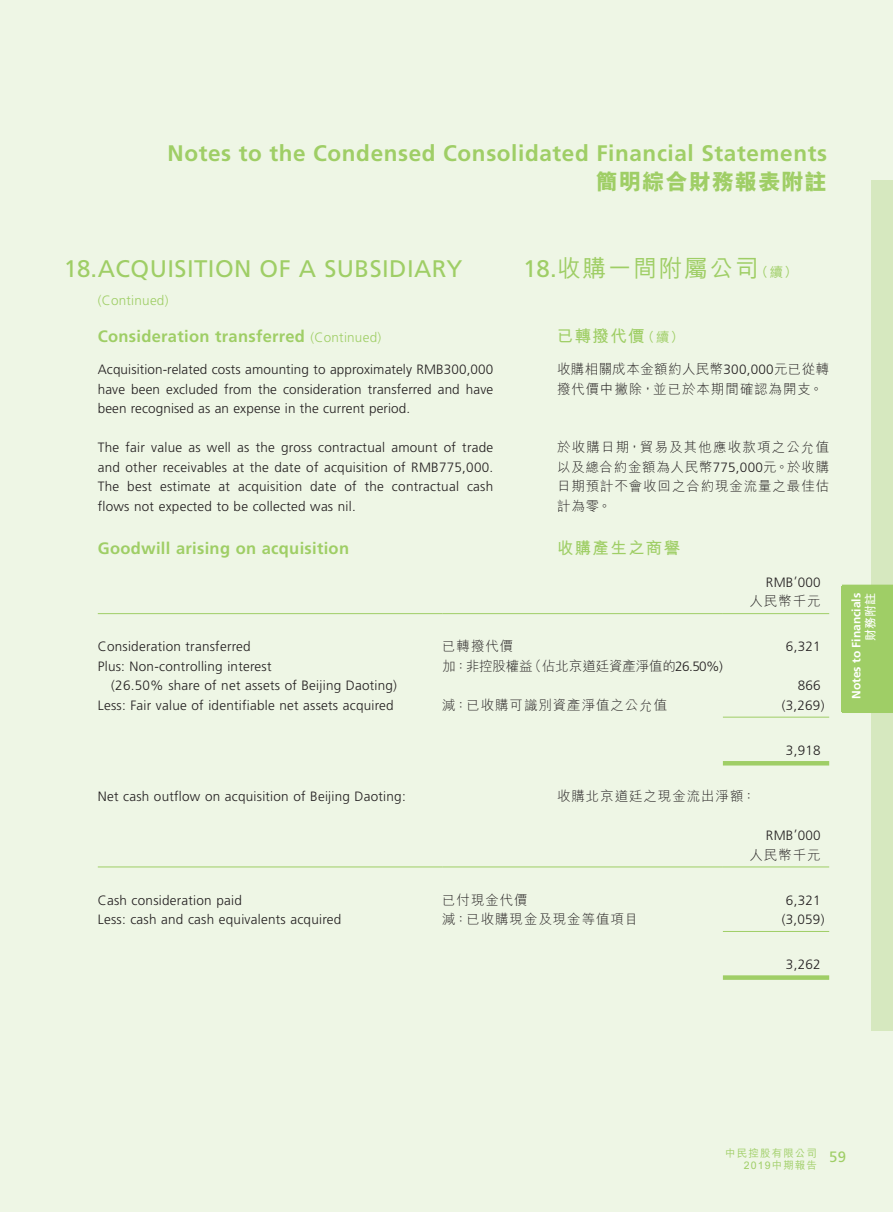
<style>
.page{position:relative;width:893px;height:1212px;background:#eef6e5}
.page>*{position:absolute;margin:0;border:0;box-sizing:border-box;transform-origin:0 0}
.t1{font:24px "Frutiger LT Std";letter-spacing:.02em;color:#9fce66}
.t2{font:24px "M Hei HK Medium E Ten B5 H";letter-spacing:.06em;color:#9fce66}
.t3{font:700 22.5px "Frutiger LT Std";letter-spacing:.03em;color:#9fce66}
.t4{font:22.5px "M Hei HK Xbold E Ten B5 H";letter-spacing:.03em;color:#9fce66}
.t5{font:700 16.5px "Frutiger LT Std";letter-spacing:.02em;color:#9fce66}
.t6{font:16.5px "M Hei HK Bold E Ten B5 H";letter-spacing:.08em;color:#9fce66}
.t7{font:15px "Frutiger LT Std";color:#9fce66}
.t8{font:300 13.5px/19.5px "Frutiger LT Std";letter-spacing:.02em;color:#231f20;text-align:justify}
.t9{font:13.5px/19.5px "M Hei HK Light E Ten B5 H";letter-spacing:.07em;color:#231f20}
.t10{font:13.5px "M Hei HK Light E Ten B5 H";letter-spacing:-.01em;color:#231f20}
.t11{font:300 13.5px "Frutiger LT Std";letter-spacing:.02em;color:#9fce66}
.t12{font:700 12px "Frutiger LT Std";color:#fff}
.t13{font:12px "M Hei HK Bold E Ten B5 H";color:#fff}
.t14{font:10.5px/12.6px "M Hei HK Medium E Ten B5 H";letter-spacing:.11em;color:#9fce66;text-align:right}
.s1{font-weight:300;font-size:13.5px}
.s2{font-family:"Frutiger LT Std"}
.s3{font-size:13.5px}
.s4{font-family:"M Hei HK Medium E Ten B5 H";font-size:13.5px}
.s5{font-family:"Frutiger LT Std";font-weight:300}
</style>
<div class="page">
<div style="left:872px;top:181px;width:21px;height:850px;background:#d6e8bf"></div>
<div style="left:842px;top:586px;width:51px;height:125px;background:#9fce66"></div>
<hr style="left:842px;top:585px;width:51px;height:3px;background:#9fce66">
<hr style="left:842px;top:710px;width:51px;height:3px;background:#9fce66">
<hr style="left:98px;top:613px;width:344px;height:1px;background:#9fce66">
<hr style="left:442px;top:613px;width:281px;height:1px;background:#9fce66">
<hr style="left:723px;top:613px;width:106px;height:1px;background:#9fce66">
<hr style="left:723px;top:717px;width:106px;height:1px;background:#9fce66">
<hr style="left:723px;top:761px;width:106px;height:4px;background:#9fce66">
<hr style="left:98px;top:866px;width:344px;height:1px;background:#9fce66">
<hr style="left:442px;top:866px;width:281px;height:1px;background:#9fce66">
<hr style="left:723px;top:866px;width:106px;height:1px;background:#9fce66">
<hr style="left:723px;top:931px;width:106px;height:1px;background:#9fce66">
<div style="left:723px;top:975px;width:106px;height:5px;background:#9fce66"></div>
<h2 class="t3" style="left:168px;top:144px;width:661px">Notes to the Condensed Consolidated Financial Statements</h2>
<h2 class="t4" style="left:596px;top:173px;width:233px">簡明綜合財務報表附註</h2>
<h1 class="t1" style="left:64px;top:259px;width:400px">18. ACQUISITION OF A SUBSIDIARY</h1>
<p class="t11" style="left:98px;top:295px;width:72px">(Continued)</p>
<p class="t5" style="left:98px;top:329px;width:285px">Consideration transferred <span class="s1">(Continued)</span></p>
<p class="t8" style="left:98px;top:361px;width:397px">Acquisition-related costs amounting to approximately RMB300,000 have been excluded from the consideration transferred and have been recognised as an expense in the current period.</p>
<p class="t8" style="left:98px;top:439px;width:397px">The fair value as well as the gross contractual amount of trade and other receivables at the date of acquisition of RMB775,000.<br>The best estimate at acquisition date of the contractual cash flows not expected to be collected was nil.</p>
<p class="t5" style="left:98px;top:542px;width:253px">Goodwill arising on acquisition</p>
<h1 class="t2" style="left:523px;top:259px;width:276px"><span class="s2">18.</span> 收購一間附屬公司<span class="s3">（續）</span></h1>
<p class="t6" style="left:557px;top:329px;width:128px">已轉撥代價<span class="s4">（續）</span></p>
<p class="t9" style="left:557px;top:361px;width:274px">收購相關成本金額約人民幣<span class="s5">300,000</span>元已從轉撥代價中撇除，並已於本期間確認為開支。</p>
<p class="t9" style="left:557px;top:439px;width:274px;text-align:justify">於收購日期，貿易及其他應收款項之公允值以及總合約金額為人民幣<span class="s5">775,000</span>元。於收購日期預計不會收回之合約現金流量之最佳估計為零。</p>
<p class="t6" style="left:557px;top:542px;width:125px">收購產生之商譽</p>
<p class="t8" style="left:766px;top:573px;width:56px">RMB’000</p>
<p class="t9" style="left:749px;top:593px;width:73px">人民幣千元</p>
<p class="t8" style="left:98px;top:638px;width:154px">Consideration transferred</p>
<p class="t9" style="left:442px;top:638px;width:73px">已轉撥代價</p>
<p class="t8" style="left:786px;top:638px;width:36px">6,321</p>
<p class="t8" style="left:111px;top:657px;width:287px;text-indent:-13px">Plus: Non-controlling interest<br>(26.50% share of net assets of Beijing Daoting)</p>
<p class="t10" style="left:442px;top:661px;width:282px">加：非控股權益（佔北京道廷資產淨值的<span class="s5">26.50%)</span></p>
<p class="t8" style="left:798px;top:677px;width:24px">866</p>
<p class="t8" style="left:98px;top:696px;width:297px">Less: Fair value of identifiable net assets acquired</p>
<p class="t9" style="left:442px;top:697px;width:227px">減：已收購可識別資產淨值之公允值</p>
<p class="t8" style="left:782px;top:696px;width:44px">(3,269)</p>
<p class="t8" style="left:786px;top:741px;width:36px">3,918</p>
<p class="t8" style="left:98px;top:788px;width:309px">Net cash outflow on acquisition of Beijing Daoting:</p>
<p class="t8" style="left:766px;top:827px;width:56px">RMB’000</p>
<p class="t9" style="left:749px;top:846px;width:73px">人民幣千元</p>
<p class="t8" style="left:98px;top:891px;width:146px">Cash consideration paid</p>
<p class="t9" style="left:442px;top:891px;width:87px">已付現金代價</p>
<p class="t8" style="left:786px;top:891px;width:36px">6,321</p>
<p class="t8" style="left:98px;top:911px;width:245px">Less: cash and cash equivalents acquired</p>
<p class="t9" style="left:442px;top:911px;width:198px">減：已收購現金及現金等值項目</p>
<p class="t8" style="left:782px;top:911px;width:44px">(3,059)</p>
<p class="t8" style="left:786px;top:956px;width:36px">3,262</p>
<p class="t9" style="left:557px;top:788px;width:200px">收購北京道廷之現金流出淨額：</p>
<p class="t12" style="left:851px;top:699px;width:108px;rotate:-90deg">Notes to Financials</p>
<p class="t13" style="left:866px;top:641px;width:49px;rotate:-90deg">財務附註</p>
<p class="t14" style="left:725px;top:1148px;width:93px">中民控股有限公司<br>2019中期報告</p>
<p class="t7" style="left:829px;top:1151px;width:19px">59</p>
</div>
